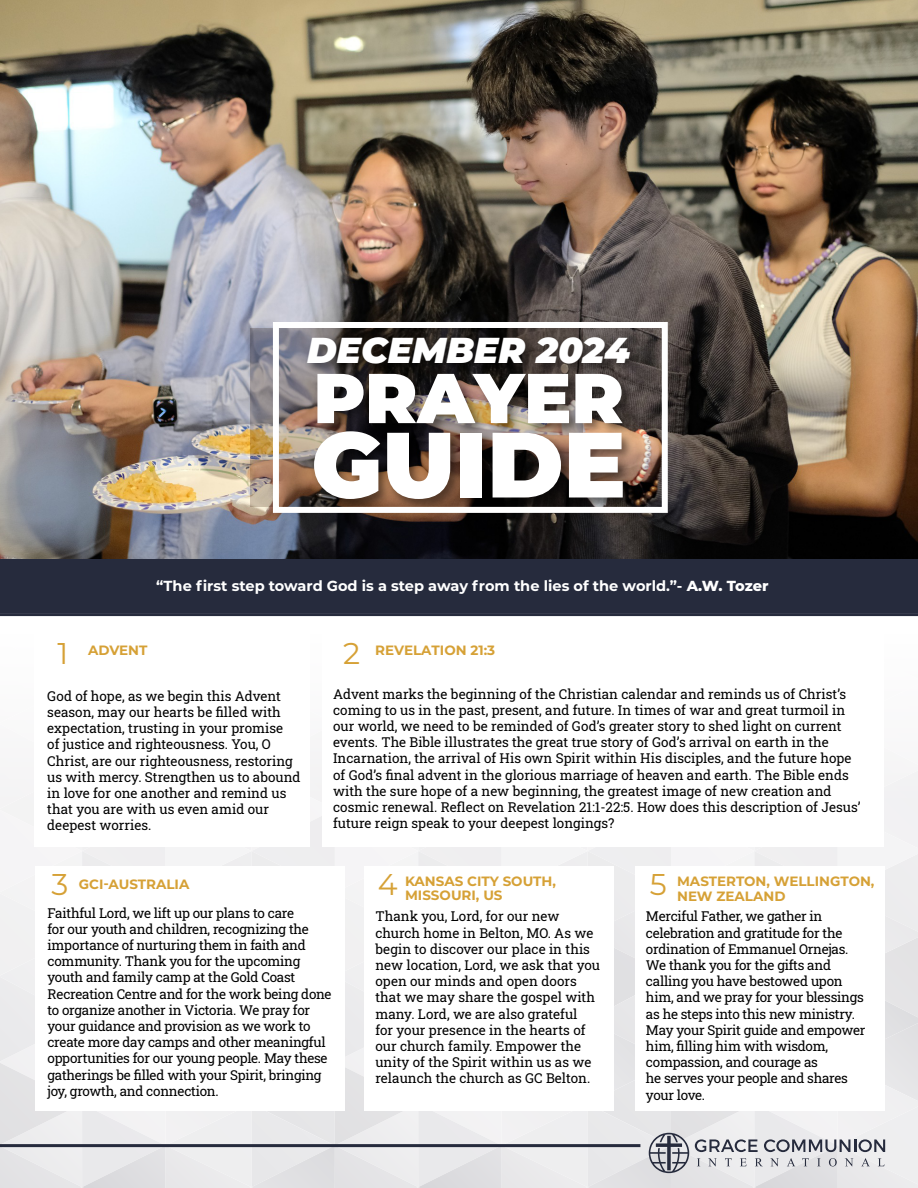
<style>
.page{position:relative;width:918px;height:1188px;background:#fff}
.page>*{position:absolute;margin:0;border:0;box-sizing:border-box;transform-origin:0 0}
.t1{font:900 92.4px "GCI";color:#fff}
.t2{font:900 70.35px "GCI";color:#fff}
.t3{font:italic 900 36px "GCI";color:#fff}
.t4{font:30px "GCI";color:#d6a136}
.t5{font:700 14.55px "GCI";color:#fff}
.t6{font:13.5px/16.2px "Roboto Slab";letter-spacing:-.005em;color:#000}
.t7{font:700 13.5px "GCI";color:#d6a136}
.s1{font-weight:800}
</style>
<div class="page">
<img style="left:0;top:1px;width:918px;height:558px">
<svg style="left:250px;top:328px;width:20px;height:179px;background:#9c8e82"></svg>
<img style="left:270px;top:319px;width:401px;height:197px">
<div style="left:0;top:559px;width:918px;height:54px;background:#262b3d"></div>
<svg style="left:0;top:613px;width:918px;height:575px"></svg>
<h3 class="t3" style="left:307px;top:323px;width:324px">DECEMBER 2024</h3>
<h2 class="t2" style="left:313px;top:345px;width:312px">PRAYER</h2>
<h1 class="t1" style="left:311px;top:395px;width:316px">GUIDE</h1>
<h3 class="t4" style="left:58px;top:632px;width:12px">1</h3>
<p class="t5" style="left:156px;top:575px;width:614px">“The first step toward God is a step away from the lies of the world.”- <span class="s1">A.W. Tozer</span></p>
<p class="t7" style="left:88px;top:640px;width:61px">ADVENT</p>
<h3 class="t4" style="left:343px;top:632px;width:19px">2</h3>
<p class="t7" style="left:375px;top:640px;width:122px">REVELATION 21:3</p>
<p class="t6" style="left:47px;top:688px;width:255px">God of hope, as we begin this Advent season, may our hearts be filled with expectation, trusting in your promise<br>of justice and righteousness. You, O Christ, are our righteousness, restoring us with mercy. Strengthen us to abound in love for one another and remind us that you are with us even amid our deepest worries.</p>
<h3 class="t4" style="left:51px;top:864px;width:18px">3</h3>
<p class="t7" style="left:79px;top:874px;width:112px">GCI-AUSTRALIA</p>
<p class="t6" style="left:333px;top:685px;width:529px">Advent marks the beginning of the Christian calendar and reminds us of Christ’s coming to us in the past, present, and future. In times of war and great turmoil in our world, we need to be reminded of God’s greater story to shed light on current events. The Bible illustrates the great true story of God’s arrival on earth in the Incarnation, the arrival of His own Spirit within His disciples, and the future hope of God’s final advent in the glorious marriage of heaven and earth. The Bible ends with the sure hope of a new beginning, the greatest image of new creation and cosmic renewal. Reflect on Revelation 21:1-22:5. How does this description of Jesus’ future reign speak to your deepest longings?</p>
<h3 class="t4" style="left:378px;top:864px;width:21px">4</h3>
<p class="t7" style="left:405px;top:872px;width:152px">KANSAS CITY SOUTH,</p>
<p class="t7" style="left:405px;top:885px;width:99px">MISSOURI, US</p>
<h3 class="t4" style="left:650px;top:864px;width:18px">5</h3>
<p class="t7" style="left:677px;top:872px;width:199px">MASTERTON, WELLINGTON,</p>
<p class="t7" style="left:677px;top:887px;width:110px">NEW ZEALAND</p>
<p class="t6" style="left:48px;top:904px;width:286px">Faithful Lord, we lift up our plans to care<br>for our youth and children, recognizing the importance of nurturing them in faith and community. Thank you for the upcoming youth and family camp at the Gold Coast Recreation Centre and for the work being done to organize another in Victoria. We pray for your guidance and provision as we work to create more day camps and other meaningful opportunities for our young people. May these gatherings be filled with your Spirit, bringing joy, growth, and connection.</p>
<p class="t6" style="left:375px;top:908px;width:226px">Thank you, Lord, for our new church home in Belton, MO. As we begin to discover our place in this new location, Lord, we ask that you open our minds and open doors that we may share the gospel with many. Lord, we are also grateful<br>for your presence in the hearts of our church family. Empower the unity of the Spirit within us as we relaunch the church as GC Belton.</p>
<p class="t6" style="left:646px;top:908px;width:221px">Merciful Father, we gather in celebration and gratitude for the ordination of Emmanuel Ornejas.<br>We thank you for the gifts and calling you have bestowed upon him, and we pray for your blessings as he steps into this new ministry.<br>May your Spirit guide and empower him, filling him with wisdom, compassion, and courage as<br>he serves your people and shares your love.</p>
</div>
